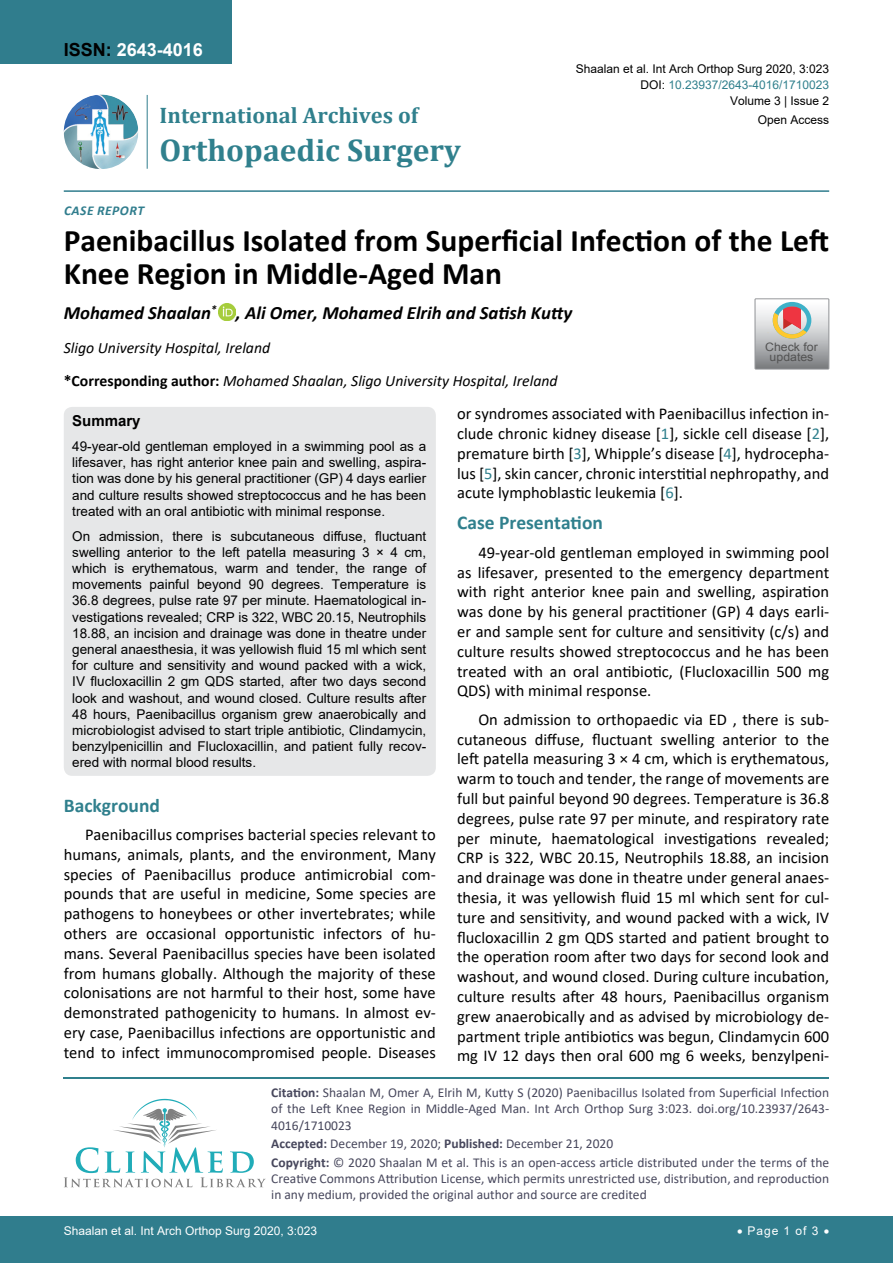
<style>
.page{position:relative;width:893px;height:1263px;background:#fff}
.page>*{position:absolute;margin:0;border:0;box-sizing:border-box;transform-origin:0 0}
.t1{font:700 31.5px/33px "Calibri";color:#000}
.t2{font:700 31.5px "Cambria";color:#30808d}
.t3{font:700 22.5px "Cambria";color:#30808d}
.t4{font:700 19.5px "Calibri";color:#30808d}
.t5{font:italic 700 18.75px "Calibri";color:#000}
.t6{font:700 18px "Arial";color:#fff}
.t7{font:16.5px/19.8px "Calibri";color:#000;text-align:justify}
.t8{font:italic 15.75px/33px "Calibri";color:#000}
.t9{font:700 15px "Arial";color:#000}
.t10{font:13.5px/16.2px "Arial";color:#000;text-align:justify}
.t11{font:13.5px/16.2px "Calibri";color:#47475c}
.t12{font:italic 700 13.5px "Calibri";letter-spacing:.04em;color:#307d8d}
.t13{font:12px "Arial";color:#000}
.t14{font:12px "Arial";color:#fff}
.t15{font:12px "Arial";color:#30808d}
.t16{font:11.7px/10.1px "Arial";color:#535353;text-align:center;scale:1.06 1}
.s1{color:#000}
.s2{font-weight:700;font-style:normal}
.s3{color:#30808d}
.s4{font-weight:700}
</style>
<div class="page">
<div style="left:0;top:1217px;width:893px;height:46px;background:#307d8d"></div>
<div style="left:0;top:0;width:231px;height:64px;background:#307d8d"></div>
<img style="left:64px;top:95px;width:74px;height:74px;border-radius:37px">
<hr style="left:147px;top:95px;width:1px;height:74px;background:#307d8d">
<hr style="left:64px;top:190px;width:765px;height:2px;background:#307d8d">
<hr style="left:64px;top:1077px;width:765px;height:1px;background:#30808d">
<svg style="left:64px;top:1099px;width:202px;height:88px"></svg>
<img style="left:219px;top:304px;width:17px;height:17px">
<div style="left:64px;top:407px;width:372px;height:369px;background:#e6e7e8;border-radius:9px"></div>
<svg style="left:755px;top:299px;width:74px;height:70px"></svg>
<p class="t6" style="left:64px;top:37px;width:141px"><span class="s1">ISSN:</span> 2643-4016</p>
<p class="t12" style="left:64px;top:201px;width:82px">Case Report</p>
<h2 class="t3" style="left:160px;top:100px;width:260px">International Archives of</h2>
<h1 class="t2" style="left:160px;top:128px;width:303px">Orthopaedic Surgery</h1>
<p class="t13" style="left:576px;top:60px;width:255px">Shaalan et al. Int Arch Orthop Surg 2020, 3:023</p>
<p class="t13" style="left:730px;top:92px;width:101px">Volume 3 | Issue 2</p>
<p class="t15" style="left:640px;top:76px;width:190px"><span class="s1">DOI:</span> 10.23937/2643-4016/1710023</p>
<p class="t13" style="left:758px;top:112px;width:73px">Open Access</p>
<h1 class="t1" style="left:64px;top:224px;width:767px">Paenibacillus Isolated from Superficial Infection of the Left<br>Knee Region in Middle-Aged Man</h1>
<p class="t5" style="left:64px;top:300px;width:510px">Mohamed Shaalan<sup>*</sup> , Ali Omer, Mohamed Elrih and Satish Kutty</p>
<p class="t8" style="left:64px;top:330px;width:495px">Sligo University Hospital, Ireland<br><span class="s2">*Corresponding author:</span> Mohamed Shaalan, Sligo University Hospital, Ireland</p>
<p class="t9" style="left:72px;top:410px;width:70px">Summary</p>
<p class="t10" style="left:72px;top:438px;width:355px">49-year-old gentleman employed in a swimming pool as a lifesaver, has right anterior knee pain and swelling, aspira&shy;tion was done by his general practitioner (GP) 4 days earlier and culture results showed streptococcus and he has been treated with an oral antibiotic with minimal response.</p>
<p class="t10" style="left:72px;top:528px;width:356px">On admission, there is subcutaneous diffuse, fluctuant swelling anterior to the left patella measuring 3 × 4 cm, which is erythematous, warm and tender, the range of movements painful beyond 90 degrees. Temperature is 36.8 degrees, pulse rate 97 per minute. Haematological in&shy;vestigations revealed; CRP is 322, WBC 20.15, Neutrophils 18.88, an incision and drainage was done in theatre under general anaesthesia, it was yellowish fluid 15 ml which sent for culture and sensitivity and wound packed with a wick, IV flucloxacillin 2 gm QDS started, after two days second look and washout, and wound closed. Culture results after 48 hours, Paenibacillus organism grew anaerobically and microbiologist advised to start triple antibiotic, Clindamycin, benzylpenicillin and Flucloxacillin, and patient fully recov&shy;ered with normal blood results.</p>
<p class="t16" style="left:765px;top:342px;width:51px">Check for updates</p>
<p class="t7" style="left:457px;top:403px;width:374px">or syndromes associated with Paenibacillus infection in&shy;clude chronic kidney disease [<span class="s3">1</span>], sickle cell disease [<span class="s3">2</span>], premature birth [<span class="s3">3</span>], Whipple’s disease [<span class="s3">4</span>], hydrocepha&shy;lus [<span class="s3">5</span>], skin cancer, chronic interstitial nephropathy, and acute lymphoblastic leukemia [<span class="s3">6</span>].</p>
<p class="t4" style="left:457px;top:509px;width:147px">Case Presentation</p>
<p class="t7" style="left:457px;top:542px;width:374px;text-indent:21px">49-year-old gentleman employed in swimming pool as lifesaver, presented to the emergency department with right anterior knee pain and swelling, aspiration was done by his general practitioner (GP) 4 days earli&shy;er and sample sent for culture and sensitivity (c/s) and culture results showed streptococcus and he has been treated with an oral antibiotic, (Flucloxacillin 500 mg QDS) with minimal response.</p>
<p class="t7" style="left:457px;top:709px;width:374px;text-indent:21px">On admission to orthopaedic via ED , there is sub&shy;cutaneous diffuse, fluctuant swelling anterior to the left patella measuring 3 × 4 cm, which is erythematous, warm to touch and tender, the range of movements are full but painful beyond 90 degrees. Temperature is 36.8 degrees, pulse rate 97 per minute, and respiratory rate per minute, haematological investigations revealed; CRP is 322, WBC 20.15, Neutrophils 18.88, an incision and drainage was done in theatre under general anaes&shy;thesia, it was yellowish fluid 15 ml which sent for cul&shy;ture and sensitivity, and wound packed with a wick, IV flucloxacillin 2 gm QDS started and patient brought to the operation room after two days for second look and washout, and wound closed. During culture incubation, culture results after 48 hours, Paenibacillus organism grew anaerobically and as advised by microbiology de&shy;partment triple antibiotics was begun, Clindamycin 600 mg IV 12 days then oral 600 mg 6 weeks, benzylpeni-</p>
<p class="t4" style="left:64px;top:791px;width:98px">Background</p>
<p class="t7" style="left:64px;top:824px;width:374px;text-indent:21px">Paenibacillus comprises bacterial species relevant to humans, animals, plants, and the environment, Many species of Paenibacillus produce antimicrobial com&shy;pounds that are useful in medicine, Some species are pathogens to honeybees or other invertebrates; while others are occasional opportunistic infectors of hu&shy;mans. Several Paenibacillus species have been isolated from humans globally. Although the majority of these colonisations are not harmful to their host, some have demonstrated pathogenicity to humans. In almost ev&shy;ery case, Paenibacillus infections are opportunistic and tend to infect immunocompromised people. Diseases</p>
<p class="t11" style="left:271px;top:1084px;width:559px;text-align:justify"><span class="s4">Citation:</span> Shaalan M, Omer A, Elrih M, Kutty S (2020) Paenibacillus Isolated from Superficial Infection of the Left Knee Region in Middle-Aged Man. Int Arch Orthop Surg 3:023. doi.org/10.23937/2643- 4016/1710023</p>
<p class="t11" style="left:271px;top:1134px;width:559px;line-height:18.6px"><span class="s4">Accepted:</span> December 19, 2020; <span class="s4">Published:</span> December 21, 2020<br><span class="s4">Copyright:</span> © 2020 Shaalan M et al. This is an open-access article distributed under the terms of the</p>
<p class="t11" style="left:271px;top:1170px;width:559px">Creative Commons Attribution License, which permits unrestricted use, distribution, and reproduction in any medium, provided the original author and source are credited</p>
<p class="t14" style="left:64px;top:1223px;width:255px">Shaalan et al. Int Arch Orthop Surg 2020, 3:023</p>
<p class="t14" style="left:737px;top:1223px;width:94px">• Page 1 of 3 •</p>
</div>
